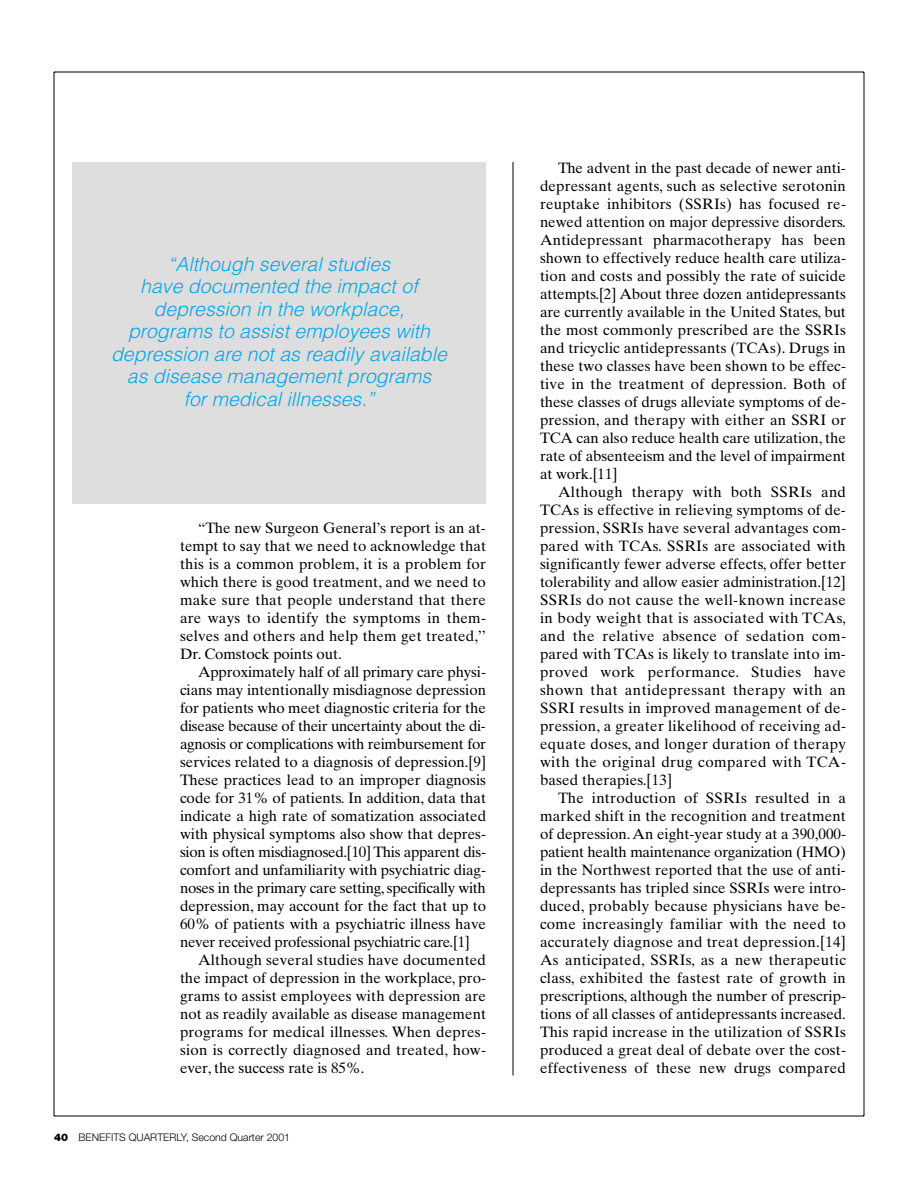
<style>
.page{position:relative;width:918px;height:1188px;background:#fff}
.page>*{position:absolute;margin:0;border:0;box-sizing:border-box;transform-origin:0 0}
.t1{font:italic 300 19.5px/22.5px "Helvetica";color:#00a7ec;text-align:center}
.t2{font:15px/18px "Times Ten";letter-spacing:.01em;color:#000;text-align:justify}
.t3{font:300 10.5px "Helvetica Neue";color:#000}
.s1{font-weight:900}
</style>
<div class="page">
<hr style="left:513px;top:162px;width:1px;height:914px;background:#000">
<hr style="left:54px;top:72px;width:810px;height:1px;background:#000">
<hr style="left:54px;top:1116px;width:810px;height:1px;background:#000">
<hr style="left:54px;top:72px;width:1px;height:1044px;background:#000">
<hr style="left:864px;top:72px;width:1px;height:1044px;background:#000">
<div style="left:72px;top:162px;width:414px;height:342px;background:#dedede"></div>
<h1 class="t1" style="left:111px;top:254px;width:337px">“Although several studies<br>have documented the impact of depression in the workplace, programs to assist employees with depression are not as readily available as disease management programs<br>for medical illnesses.”</h1>
<p class="t2" style="left:180px;top:520px;width:308px;text-indent:18px">“The new Surgeon General’s report is an at&shy;tempt to say that we need to acknowledge that this is a common problem, it is a problem for which there is good treatment, and we need to make sure that people understand that there are ways to identify the symptoms in them&shy;selves and others and help them get treated,’’ Dr. Comstock points out.</p>
<p class="t2" style="left:180px;top:664px;width:308px;text-indent:18px">Approximately half of all primary care physi&shy;cians may intentionally misdiagnose depression for patients who meet diagnostic criteria for the disease because of their uncertainty about the di&shy;agnosis or complications with reimbursement for services related to a diagnosis of depression.[9] These practices lead to an improper diagnosis code for 31% of patients. In addition, data that indicate a high rate of somatization associated with physical symptoms also show that depres&shy;sion is often misdiagnosed.[10] This apparent dis&shy;comfort and unfamiliarity with psychiatric diag&shy;noses in the primary care setting, specifically with depression, may account for the fact that up to 60% of patients with a psychiatric illness have never received professional psychiatric care.[1]</p>
<p class="t2" style="left:180px;top:952px;width:308px;text-indent:18px">Although several studies have documented the impact of depression in the workplace, pro&shy;grams to assist employees with depression are not as readily available as disease management programs for medical illnesses. When depres&shy;sion is correctly diagnosed and treated, how&shy;ever, the success rate is 85%.</p>
<p class="t3" style="left:54px;top:1134px;width:238px"><span class="s1">40</span> BENEFITS QUARTERLY, Second Quarter 2001</p>
<p class="t2" style="left:540px;top:160px;width:308px;text-indent:18px">The advent in the past decade of newer anti&shy;depressant agents, such as selective serotonin reuptake inhibitors (SSRIs) has focused re&shy;newed attention on major depressive disorders.<br>Antidepressant pharmacotherapy has been shown to effectively reduce health care utiliza&shy;tion and costs and possibly the rate of suicide attempts.[2] About three dozen antidepressants are currently available in the United States, but the most commonly prescribed are the SSRIs and tricyclic antidepressants (TCAs). Drugs in these two classes have been shown to be effec&shy;tive in the treatment of depression. Both of these classes of drugs alleviate symptoms of de&shy;pression, and therapy with either an SSRI or TCA can also reduce health care utilization, the rate of absenteeism and the level of impairment at work.[11]</p>
<p class="t2" style="left:540px;top:484px;width:308px;text-indent:18px">Although therapy with both SSRIs and TCAs is effective in relieving symptoms of de&shy;pression, SSRIs have several advantages com&shy;pared with TCAs. SSRIs are associated with significantly fewer adverse effects, offer better tolerability and allow easier administration.[12] SSRIs do not cause the well-known increase in body weight that is associated with TCAs, and the relative absence of sedation com&shy;pared with TCAs is likely to translate into im&shy;proved work performance. Studies have shown that antidepressant therapy with an SSRI results in improved management of de&shy;pression, a greater likelihood of receiving ad&shy;equate doses, and longer duration of therapy with the original drug compared with TCA&shy;based therapies.[13]</p>
<p class="t2" style="left:540px;top:790px;width:308px;text-indent:18px">The introduction of SSRIs resulted in a marked shift in the recognition and treatment of depression. An eight-year study at a 390,000- patient health maintenance organization (HMO) in the Northwest reported that the use of anti&shy;depressants has tripled since SSRIs were intro&shy;duced, probably because physicians have be&shy;come increasingly familiar with the need to accurately diagnose and treat depression.[14] As anticipated, SSRIs, as a new therapeutic class, exhibited the fastest rate of growth in prescriptions, although the number of prescrip&shy;tions of all classes of antidepressants increased.<br>This rapid increase in the utilization of SSRIs produced a great deal of debate over the cost&shy;effectiveness of these new drugs compared</p>
</div>
